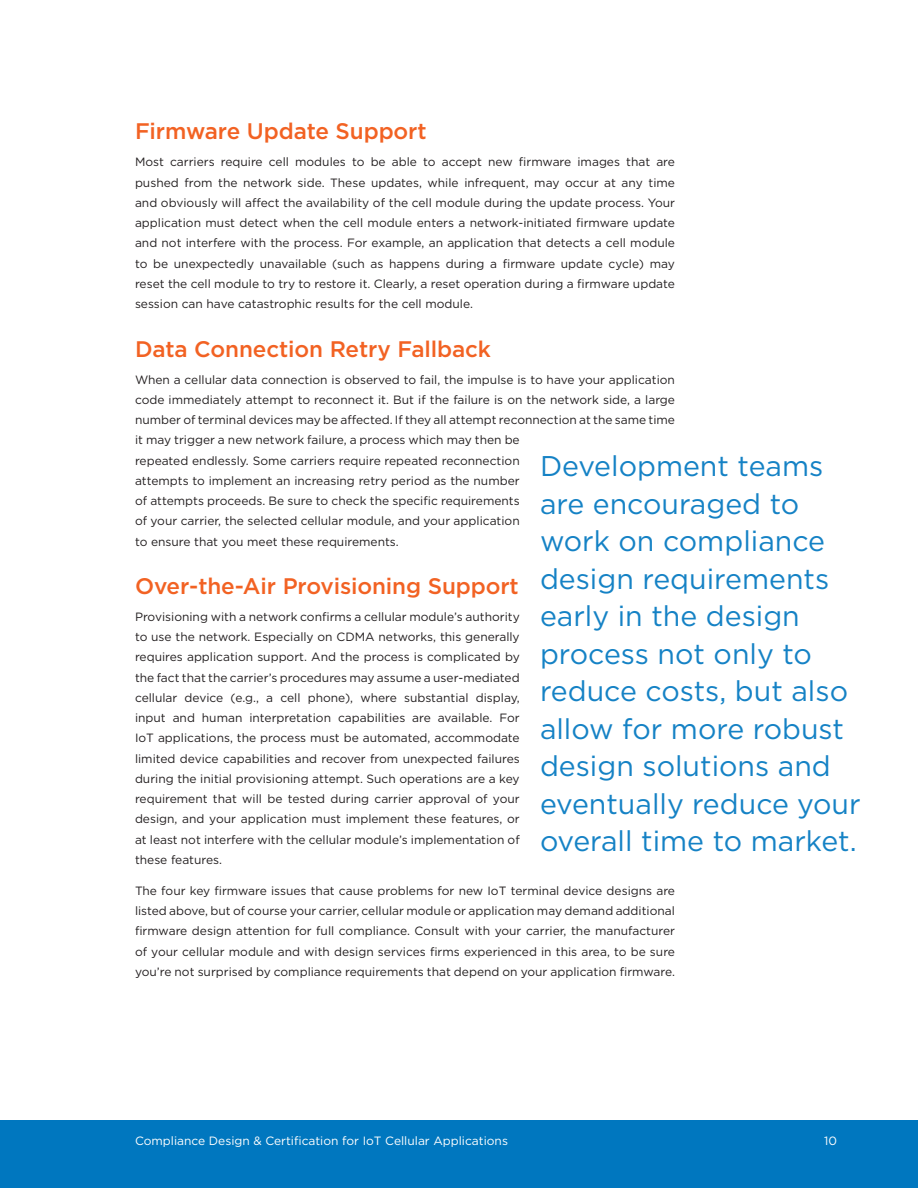
<style>
.page{position:relative;width:918px;height:1188px;background:#fff}
.page>*{position:absolute;margin:0;border:0;box-sizing:border-box;transform-origin:0 0}
.Pull_out{font:28.5px/37.5px "Gotham";color:#1582c5}
.subhead{font:500 22.5px "Gotham";letter-spacing:-.005em;color:#f26223}
.t1{font:12px/20.2px "Gotham";color:#231f20;text-align:justify}
.t2{font:12px "Gotham";color:#fff}
</style>
<div class="page">
<div style="left:0;top:1120px;width:918px;height:68px;background:#0077bf"></div>
<p class="subhead" style="left:135px;top:117px;width:293px">Firmware Update Support</p>
<p class="t1" style="left:135px;top:152px;width:542px">Most carriers require cell modules to be able to accept new firmware images that are pushed from the network side. These updates, while infrequent, may occur at any time and obviously will affect the availability of the cell module during the update process. Your application must detect when the cell module enters a network-initiated firmware update and not interfere with the process. For example, an application that detects a cell module to be unexpectedly unavailable (such as happens during a firmware update cycle) may reset the cell module to try to restore it. Clearly, a reset operation during a firmware update session can have catastrophic results for the cell module.</p>
<p class="subhead" style="left:135px;top:334px;width:358px">Data Connection Retry Fallback</p>
<p class="t1" style="left:135px;top:369px;width:542px;text-align:left">When a cellular data connection is observed to fail, the impulse is to have your application code immediately attempt to reconnect it. But if the failure is on the network side, a large number of terminal devices may be affected. If they all attempt reconnection at the same time it may trigger a new network failure, a process which may then be<br>repeated endlessly. Some carriers require repeated reconnection<br>attempts to implement an increasing retry period as the number<br>of attempts proceeds. Be sure to check the specific requirements<br>of your carrier, the selected cellular module, and your application<br>to ensure that you meet these requirements.</p>
<p class="subhead" style="left:135px;top:571px;width:385px">Over-the-Air Provisioning Support</p>
<p class="t1" style="left:135px;top:606px;width:386px">Provisioning with a network confirms a cellular module’s authority to use the network. Especially on CDMA networks, this generally requires application support. And the process is complicated by the fact that the carrier’s procedures may assume a user-mediated cellular device (e.g., a cell phone), where substantial display, input and human interpretation capabilities are available. For IoT applications, the process must be automated, accommodate limited device capabilities and recover from unexpected failures during the initial provisioning attempt. Such operations are a key requirement that will be tested during carrier approval of your design, and your application must implement these features, or at least not interfere with the cellular module’s implementation of these features.</p>
<p class="t1" style="left:135px;top:880px;width:542px">The four key firmware issues that cause problems for new IoT terminal device designs are listed above, but of course your carrier, cellular module or application may demand additional firmware design attention for full compliance. Consult with your carrier, the manufacturer of your cellular module and with design services firms experienced in this area, to be sure you’re not surprised by compliance requirements that depend on your application firmware.</p>
<p class="Pull_out" style="left:540px;top:447px;width:322px">Development teams are encouraged to work on compliance design requirements early in the design process not only to reduce costs, but also allow for more robust design solutions and eventually reduce your overall time to market.</p>
<p class="t2" style="left:135px;top:1133px;width:375px">Compliance Design &amp; Certification for IoT Cellular Applications</p>
<p class="t2" style="left:824px;top:1133px;width:14px">10</p>
</div>
